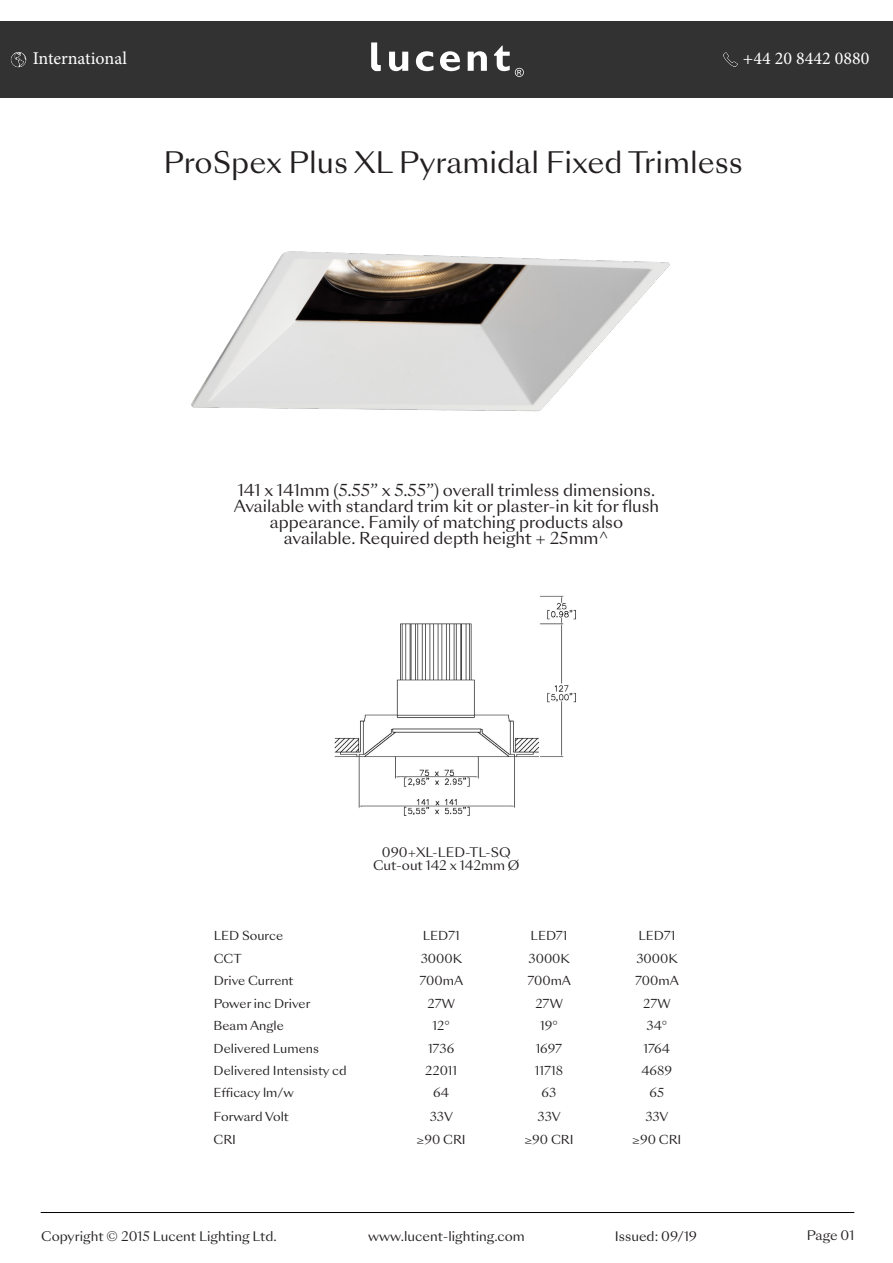
<style>
.page{position:relative;width:893px;height:1263px;background:#fff}
.page>*{position:absolute;margin:0;border:0;box-sizing:border-box;transform-origin:0 0}
.t1{font:28.65px "Sang Bleu Sunrise";color:#231f20}
.t2{font:18px "Minion Pro";color:#fff}
.t3{font:15.9px/15.9px "Sang Bleu Sunrise";color:#231f20;text-align:center}
.t4{font:12.75px/12.8px "Sang Bleu Sunrise";color:#231f20;text-align:center}
.t5{font:12px "Sang Bleu Sunrise";color:#231f20}
</style>
<div class="page">
<div style="left:0;top:21px;width:893px;height:77px;background:#333233"></div>
<img style="left:191px;top:251px;width:479px;height:161px">
<hr style="left:41px;top:1212px;width:813px;height:1px;background:#000">
<svg style="left:389px;top:52px;width:19px;height:19px"></svg>
<svg style="left:416px;top:51px;width:17px;height:20px"></svg>
<svg style="left:440px;top:51px;width:20px;height:20px"></svg>
<svg style="left:468px;top:51px;width:19px;height:20px"></svg>
<svg style="left:371px;top:42px;width:10px;height:29px"></svg>
<svg style="left:494px;top:46px;width:30px;height:31px"></svg>
<img style="left:11px;top:52px;width:15px;height:15px">
<img style="left:723px;top:52px;width:15px;height:15px">
<img style="left:334px;top:595px;width:242px;height:221px">
<h2 class="t2" style="left:33px;top:47px;width:96px">International</h2>
<h2 class="t2" style="left:743px;top:47px;width:128px">+44 20 8442 0880</h2>
<h1 class="t1" style="left:163px;top:142px;width:581px">ProSpex Plus XL Pyramidal Fixed Trimless</h1>
<h3 class="t3" style="left:234px;top:483px;width:427px">141 x 141mm (5.55” x 5.55”) overall trimless dimensions.<br>Available with standard trim kit or plaster-in kit for flush appearance. Family of matching products also available. Required depth height + 25mm^</h3>
<p class="t4" style="left:373px;top:846px;width:148px">090+XL-LED-TL-SQ<br>Cut-out 142 x 142mm Ø</p>
<p class="t5" style="left:214px;top:927px;width:71px">LED Source</p>
<p class="t5" style="left:423px;top:927px;width:38px">LED71</p>
<p class="t5" style="left:531px;top:927px;width:38px">LED71</p>
<p class="t5" style="left:638px;top:927px;width:38px">LED71</p>
<p class="t5" style="left:214px;top:950px;width:30px">CCT</p>
<p class="t5" style="left:421px;top:950px;width:43px">3000K</p>
<p class="t5" style="left:529px;top:950px;width:43px">3000K</p>
<p class="t5" style="left:636px;top:950px;width:43px">3000K</p>
<p class="t5" style="left:214px;top:973px;width:81px">Drive Current</p>
<p class="t5" style="left:420px;top:973px;width:45px">700mA</p>
<p class="t5" style="left:527px;top:973px;width:45px">700mA</p>
<p class="t5" style="left:635px;top:973px;width:45px">700mA</p>
<p class="t5" style="left:214px;top:995px;width:98px">Power inc Driver</p>
<p class="t5" style="left:428px;top:995px;width:29px">27W</p>
<p class="t5" style="left:535px;top:995px;width:29px">27W</p>
<p class="t5" style="left:643px;top:995px;width:29px">27W</p>
<p class="t5" style="left:214px;top:1017px;width:72px">Beam Angle</p>
<p class="t5" style="left:433px;top:1017px;width:19px">12°</p>
<p class="t5" style="left:540px;top:1017px;width:19px">19°</p>
<p class="t5" style="left:647px;top:1017px;width:22px">34°</p>
<p class="t5" style="left:214px;top:1040px;width:107px">Delivered Lumens</p>
<p class="t5" style="left:428px;top:1040px;width:28px">1736</p>
<p class="t5" style="left:536px;top:1040px;width:28px">1697</p>
<p class="t5" style="left:643px;top:1040px;width:28px">1764</p>
<p class="t5" style="left:214px;top:1062px;width:135px">Delivered Intensisty cd</p>
<p class="t5" style="left:425px;top:1062px;width:33px">22011</p>
<p class="t5" style="left:535px;top:1062px;width:30px">11718</p>
<p class="t5" style="left:641px;top:1062px;width:32px">4689</p>
<p class="t5" style="left:214px;top:1085px;width:82px">Efficacy lm/w</p>
<p class="t5" style="left:433px;top:1085px;width:17px">64</p>
<p class="t5" style="left:542px;top:1085px;width:16px">63</p>
<p class="t5" style="left:649px;top:1085px;width:16px">65</p>
<p class="t5" style="left:214px;top:1108px;width:77px">Forward Volt</p>
<p class="t5" style="left:430px;top:1108px;width:25px">33V</p>
<p class="t5" style="left:538px;top:1108px;width:25px">33V</p>
<p class="t5" style="left:645px;top:1108px;width:25px">33V</p>
<p class="t5" style="left:214px;top:1131px;width:24px">CRI</p>
<p class="t5" style="left:417px;top:1131px;width:51px">≥90 CRI</p>
<p class="t5" style="left:524px;top:1131px;width:51px">≥90 CRI</p>
<p class="t5" style="left:632px;top:1131px;width:51px">≥90 CRI</p>
<p class="t4" style="left:41px;top:1230px;width:237px">Copyright © 2015 Lucent Lighting Ltd.</p>
<p class="t4" style="left:615px;top:1230px;width:84px">Issued: 09/19</p>
<p class="t4" style="left:807px;top:1230px;width:49px">Page 01</p>
<p class="t4" style="left:368px;top:1230px;width:158px">www.lucent-lighting.com</p>
</div>
